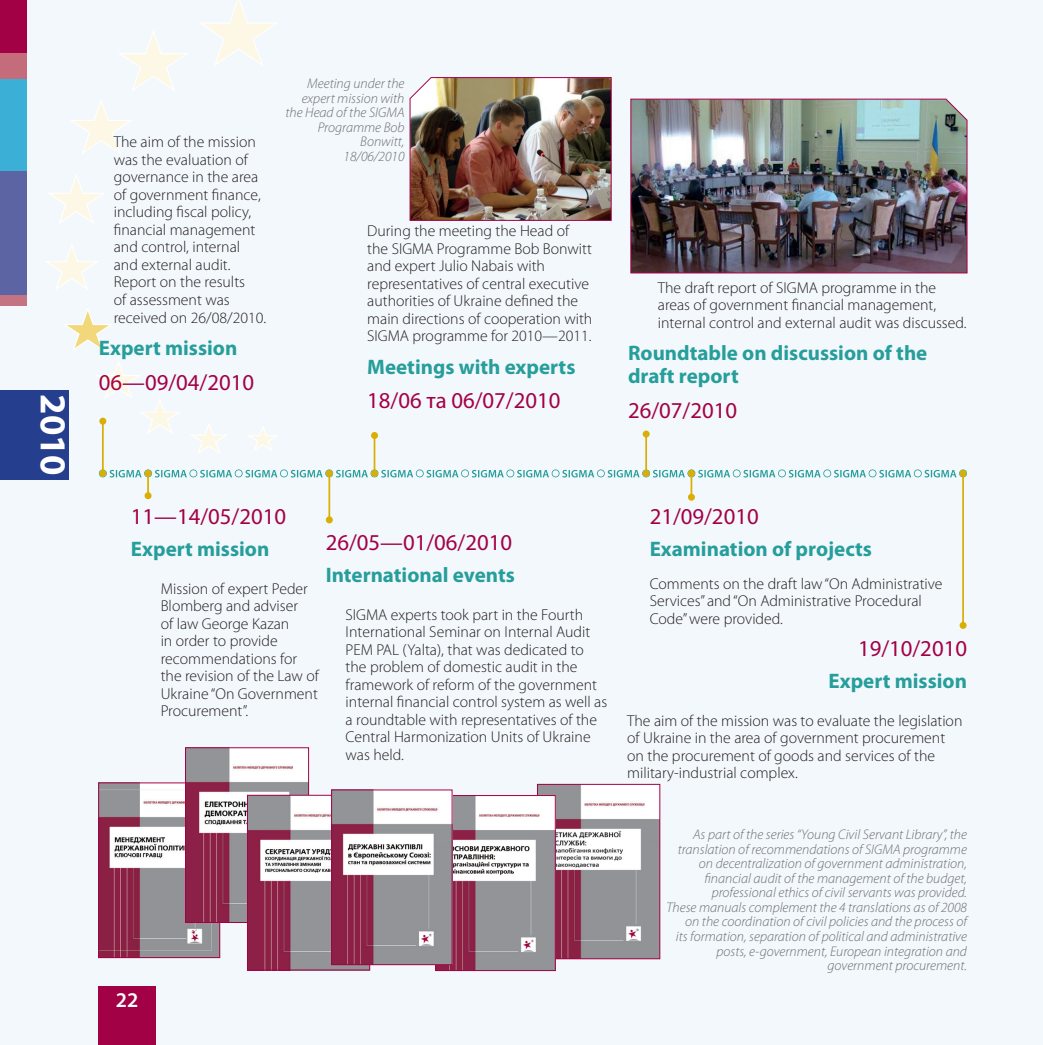
<style>
.page{position:relative;width:1043px;height:1045px;background:#fff}
.page>*{position:absolute;margin:0;border:0;box-sizing:border-box;transform-origin:0 0}
.t1{font:700 36.75px "Myriad Pro";color:#fff}
.t2{font:22.75px "Myriad Pro";color:#a30146}
.t3{font:700 21px/22.8px "Myriad Pro";color:#269e9b}
.t4{font:600 21px "Myriad Pro";color:#fff}
.t5{font:300 15.75px/17.5px "Myriad Pro";color:#231f20}
.t6{font:italic 300 14px/14.5px "Myriad Pro";color:#6c6d70;text-align:right}
</style>
<div class="page">
<hr style="left:1041px;top:0;width:1px;height:1044px;background:#f3f8fc">
<div style="left:0;top:0;width:1041px;height:1044px;background:#f3f8fc"></div>
<div style="left:99px;top:985px;width:57px;height:59px;background:#a30146"></div>
<div style="left:0;top:390px;width:69px;height:89px;background:#253f8e"></div>
<svg style="left:249px;top:427px;width:28px;height:23px"></svg>
<svg style="left:97px;top:362px;width:130px;height:91px"></svg>
<svg style="left:64px;top:309px;width:47px;height:41px"></svg>
<svg style="left:46px;top:245px;width:51px;height:44px"></svg>
<svg style="left:49px;top:175px;width:55px;height:48px"></svg>
<svg style="left:71px;top:31px;width:116px;height:122px"></svg>
<svg style="left:200px;top:0;width:77px;height:65px"></svg>
<svg style="left:99px;top:469px;width:867px;height:8px"></svg>
<hr style="left:102px;top:421px;width:2px;height:52px;background:#d9af06">
<div style="left:99px;top:469px;width:7px;height:7px;background:#d9af06;border-radius:50%"></div>
<div style="left:99px;top:417px;width:7px;height:7px;background:#d9af06;border-radius:50%"></div>
<hr style="left:147px;top:473px;width:2px;height:22px;background:#d9af06">
<div style="left:144px;top:492px;width:7px;height:7px;background:#d9af06;border-radius:50%"></div>
<div style="left:144px;top:470px;width:7px;height:7px;background:#d9af06;border-radius:50%"></div>
<hr style="left:373px;top:435px;width:2px;height:38px;background:#d9af06">
<div style="left:371px;top:470px;width:7px;height:7px;background:#d9af06;border-radius:50%"></div>
<div style="left:371px;top:432px;width:7px;height:7px;background:#d9af06;border-radius:50%"></div>
<hr style="left:645px;top:434px;width:2px;height:39px;background:#d9af06">
<div style="left:642px;top:470px;width:7px;height:7px;background:#d9af06;border-radius:50%"></div>
<svg style="left:642px;top:430px;width:7px;height:7px"></svg>
<hr style="left:690px;top:473px;width:2px;height:24px;background:#d9af06">
<div style="left:688px;top:493px;width:7px;height:7px;background:#d9af06;border-radius:50%"></div>
<div style="left:688px;top:469px;width:7px;height:7px;background:#d9af06;border-radius:50%"></div>
<hr style="left:962px;top:473px;width:1px;height:152px;background:#d9af06">
<svg style="left:959px;top:621px;width:7px;height:7px"></svg>
<div style="left:959px;top:470px;width:7px;height:7px;background:#d9af06;border-radius:50%"></div>
<hr style="left:328px;top:473px;width:2px;height:47px;background:#d9af06">
<div style="left:326px;top:516px;width:7px;height:7px;background:#d9af06;border-radius:50%"></div>
<div style="left:326px;top:470px;width:7px;height:7px;background:#d9af06;border-radius:50%"></div>
<img style="left:409px;top:77px;width:203px;height:144px">
<img style="left:630px;top:98px;width:337px;height:176px">
<img style="left:539px;top:785px;width:119px;height:172px">
<div style="left:537px;top:783px;width:123px;height:176px;border:1px solid #a30146"></div>
<img style="left:437px;top:797px;width:116px;height:171px">
<div style="left:435px;top:795px;width:120px;height:175px;border:1px solid #a30146"></div>
<img style="left:100px;top:784px;width:118px;height:171px">
<div style="left:98px;top:782px;width:122px;height:175px;border:1px solid #a30146"></div>
<img style="left:187px;top:749px;width:120px;height:171px">
<div style="left:185px;top:747px;width:124px;height:175px;border:1px solid #a30146"></div>
<img style="left:249px;top:796px;width:119px;height:172px">
<div style="left:247px;top:794px;width:123px;height:176px;border:1px solid #a30146"></div>
<img style="left:333px;top:791px;width:117px;height:171px">
<div style="left:331px;top:789px;width:121px;height:175px;border:1px solid #a30146"></div>
<div style="left:0;top:39px;width:27px;height:132px;background:#3cafd6"></div>
<div style="left:0;top:171px;width:26px;height:128px;background:#5c64a4"></div>
<div style="left:0;top:53px;width:26px;height:26px;background:#c56c7c"></div>
<div style="left:0;top:295px;width:26px;height:11px;background:#c37382"></div>
<div style="left:0;top:0;width:26px;height:53px;background:#a30146"></div>
<h1 class="t1" style="left:77px;top:394px;width:83px;rotate:90deg">2010</h1>
<p class="t5" style="left:114px;top:134px;width:154px">The aim of the mission was the evaluation of governance in the area of government finance, including fiscal policy, financial management and control, internal and external audit.<br>Report on the results<br>of assessment was received on 26/08/2010.</p>
<h3 class="t3" style="left:99px;top:336px;width:140px">Expert mission</h3>
<h2 class="t2" style="left:99px;top:368px;width:157px">06—09/04/2010</h2>
<p class="t6" style="left:285px;top:76px;width:120px">Meeting under the expert mission with the Head of the SIGMA<br>Programme Bob<br>Bonwitt,<br>18/06/2010</p>
<p class="t5" style="left:367px;top:222px;width:226px">During the meeting the Head of the SIGMA Programme Bob Bonwitt and expert Julio Nabais with representatives of central executive authorities of Ukraine defined the main directions of cooperation with SIGMA programme for 2010—2011.</p>
<h3 class="t3" style="left:367px;top:355px;width:210px">Meetings with experts</h3>
<h2 class="t2" style="left:367px;top:387px;width:195px">18/06 та 06/07/2010</h2>
<p class="t5" style="left:657px;top:279px;width:310px">The draft report of SIGMA programme in the areas of government financial management, internal control and external audit was discussed.</p>
<h3 class="t3" style="left:628px;top:341px;width:301px">Roundtable on discussion of the draft report</h3>
<h2 class="t2" style="left:628px;top:396px;width:110px">26/07/2010</h2>
<h2 class="t2" style="left:131px;top:502px;width:157px">11—14/05/2010</h2>
<h3 class="t3" style="left:131px;top:537px;width:140px">Expert mission</h3>
<p class="t5" style="left:161px;top:580px;width:160px">Mission of expert Peder<br>Blomberg and adviser<br>of law George Kazan<br>in order to provide recommendations for the revision of the Law of<br>Ukraine “On Government<br>Procurement”.</p>
<h2 class="t2" style="left:326px;top:528px;width:188px">26/05—01/06/2010</h2>
<h3 class="t3" style="left:326px;top:563px;width:190px">International events</h3>
<p class="t5" style="left:345px;top:606px;width:263px">SIGMA experts took part in the Fourth International Seminar on Internal Audit PEM PAL (Yalta), that was dedicated to the problem of domestic audit in the framework of reform of the government internal financial control system as well as a roundtable with representatives of the Central Harmonization Units of Ukraine was held.</p>
<h3 class="t4" style="left:116px;top:986px;width:24px">22</h3>
<h2 class="t2" style="left:649px;top:502px;width:110px">21/09/2010</h2>
<h3 class="t3" style="left:649px;top:537px;width:224px">Examination of projects</h3>
<p class="t5" style="left:649px;top:575px;width:294px">Comments on the draft law “On Administrative<br>Services” and “On Administrative Procedural<br>Code” were provided.</p>
<h2 class="t2" style="left:857px;top:634px;width:110px">19/10/2010</h2>
<h3 class="t3" style="left:828px;top:669px;width:140px">Expert mission</h3>
<p class="t5" style="left:627px;top:712px;width:337px">The aim of the mission was to evaluate the legislation of Ukraine in the area of government procurement on the procurement of goods and services of the military-industrial complex.</p>
<p class="t6" style="left:666px;top:827px;width:302px">As part of the series “Young Civil Servant Library”, the translation of recommendations of SIGMA programme on decentralization of government administration, financial audit of the management of the budget, professional ethics of civil servants was provided.<br>These manuals complement the 4 translations as of 2008 on the coordination of civil policies and the process of<br>its formation, separation of political and administrative posts, e-government, European integration and government procurement.</p>
</div>
